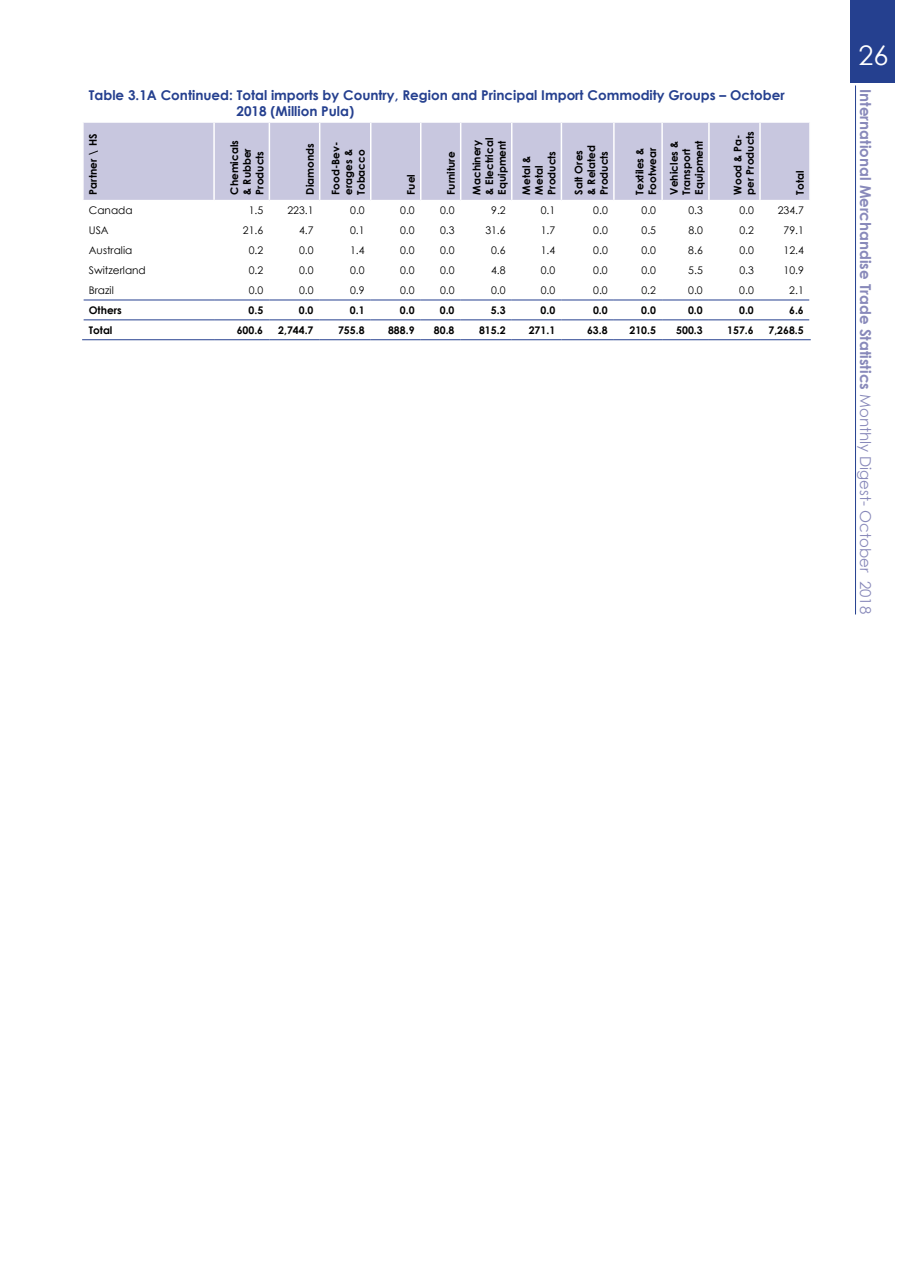
<style>
.page{position:relative;width:915px;height:1263px;background:#fff}
.page>*{position:absolute;margin:0;border:0;box-sizing:border-box;transform-origin:0 0}
.t1{font:27px "Century Gothic";color:#fff}
.t2{font:700 15px "Century Gothic";color:#8889ba}
.t3{font:700 13.5px/16.2px "Century Gothic";color:#25408f}
.t4{font:700 10.5px/12.6px "Century Gothic";color:#000}
.t5{font:10.5px "Century Gothic";color:#000}
.s1{font-weight:400}
</style>
<div class="page">
<div style="left:850px;top:0;width:44px;height:83px;background:#25408f"></div>
<hr style="left:855px;top:85px;width:1px;height:529px;background:#25408f">
<div style="left:84px;top:123px;width:725px;height:77px;background:#c8c7df"></div>
<hr style="left:213px;top:123px;width:2px;height:77px;background:#fff">
<hr style="left:268px;top:123px;width:2px;height:77px;background:#fff">
<hr style="left:319px;top:123px;width:1px;height:77px;background:#fff">
<hr style="left:370px;top:123px;width:1px;height:77px;background:#fff">
<hr style="left:420px;top:123px;width:1px;height:77px;background:#fff">
<hr style="left:460px;top:123px;width:1px;height:77px;background:#fff">
<hr style="left:511px;top:123px;width:1px;height:77px;background:#fff">
<hr style="left:560px;top:123px;width:2px;height:77px;background:#fff">
<hr style="left:613px;top:123px;width:1px;height:77px;background:#fff">
<hr style="left:661px;top:123px;width:1px;height:77px;background:#fff">
<hr style="left:708px;top:123px;width:1px;height:77px;background:#fff">
<hr style="left:759px;top:123px;width:1px;height:77px;background:#fff">
<hr style="left:84px;top:300px;width:130px;height:1px;background:#25408f">
<hr style="left:214px;top:300px;width:55px;height:1px;background:#25408f">
<hr style="left:269px;top:300px;width:50px;height:1px;background:#25408f">
<hr style="left:319px;top:300px;width:51px;height:1px;background:#25408f">
<hr style="left:370px;top:300px;width:50px;height:1px;background:#25408f">
<hr style="left:420px;top:300px;width:40px;height:1px;background:#25408f">
<hr style="left:460px;top:300px;width:51px;height:1px;background:#25408f">
<hr style="left:511px;top:300px;width:50px;height:1px;background:#25408f">
<hr style="left:561px;top:300px;width:52px;height:1px;background:#25408f">
<hr style="left:613px;top:300px;width:49px;height:1px;background:#25408f">
<hr style="left:662px;top:300px;width:46px;height:1px;background:#25408f">
<hr style="left:708px;top:300px;width:51px;height:1px;background:#25408f">
<hr style="left:759px;top:300px;width:50px;height:1px;background:#25408f">
<hr style="left:84px;top:320px;width:130px;height:1px;background:#25408f">
<hr style="left:214px;top:320px;width:55px;height:1px;background:#25408f">
<hr style="left:269px;top:320px;width:50px;height:1px;background:#25408f">
<hr style="left:319px;top:320px;width:51px;height:1px;background:#25408f">
<hr style="left:370px;top:320px;width:50px;height:1px;background:#25408f">
<hr style="left:420px;top:320px;width:40px;height:1px;background:#25408f">
<hr style="left:460px;top:320px;width:51px;height:1px;background:#25408f">
<hr style="left:511px;top:320px;width:50px;height:1px;background:#25408f">
<hr style="left:561px;top:320px;width:52px;height:1px;background:#25408f">
<hr style="left:613px;top:320px;width:49px;height:1px;background:#25408f">
<hr style="left:662px;top:320px;width:46px;height:1px;background:#25408f">
<hr style="left:708px;top:320px;width:51px;height:1px;background:#25408f">
<hr style="left:759px;top:320px;width:50px;height:1px;background:#25408f">
<hr style="left:82px;top:339px;width:132px;height:1px;background:#25408f">
<hr style="left:214px;top:339px;width:55px;height:1px;background:#25408f">
<hr style="left:269px;top:339px;width:50px;height:1px;background:#25408f">
<hr style="left:319px;top:339px;width:51px;height:1px;background:#25408f">
<hr style="left:370px;top:339px;width:50px;height:1px;background:#25408f">
<hr style="left:420px;top:339px;width:40px;height:1px;background:#25408f">
<hr style="left:460px;top:339px;width:51px;height:1px;background:#25408f">
<hr style="left:511px;top:339px;width:50px;height:1px;background:#25408f">
<hr style="left:561px;top:339px;width:52px;height:1px;background:#25408f">
<hr style="left:613px;top:339px;width:49px;height:1px;background:#25408f">
<hr style="left:662px;top:339px;width:46px;height:1px;background:#25408f">
<hr style="left:708px;top:339px;width:51px;height:1px;background:#25408f">
<hr style="left:759px;top:339px;width:51px;height:1px;background:#25408f">
<p class="t3" style="left:236px;top:86px;width:549px;text-indent:-147px">Table 3.1A Continued: Total imports by Country, Region and Principal Import Commodity Groups – October<br>2018 (Million Pula)</p>
<p class="t4" style="left:86px;top:195px;width:62px;rotate:-90deg">Partner \ HS</p>
<p class="t4" style="left:227px;top:195px;width:56px;rotate:-90deg">Chemicals &amp; Rubber<br>Products</p>
<p class="t4" style="left:303px;top:195px;width:53px;rotate:-90deg">Diamonds</p>
<p class="t4" style="left:329px;top:195px;width:54px;rotate:-90deg">Food-Bev&shy;erages &amp;<br>Tobacco</p>
<p class="t4" style="left:519px;top:195px;width:45px;rotate:-90deg">Metal &amp;<br>Metal<br>Products</p>
<p class="t4" style="left:572px;top:195px;width:51px;rotate:-90deg">Salt Ores &amp; Related<br>Products</p>
<p class="t4" style="left:632px;top:195px;width:49px;rotate:-90deg">Textiles &amp;<br>Footwear</p>
<p class="t4" style="left:666px;top:195px;width:56px;rotate:-90deg">Vehicles &amp;<br>Transport<br>Equipment</p>
<p class="t4" style="left:730px;top:195px;width:65px;rotate:-90deg">Wood &amp; Pa&shy;per Products</p>
<p class="t4" style="left:470px;top:195px;width:58px;rotate:-90deg">Machinery &amp; Electrical<br>Equipment</p>
<p class="t4" style="left:444px;top:195px;width:45px;rotate:-90deg">Furniture</p>
<p class="t4" style="left:404px;top:195px;width:22px;rotate:-90deg">Fuel</p>
<p class="t4" style="left:793px;top:195px;width:25px;rotate:-90deg">Total</p>
<p class="t5" style="left:89px;top:204px;width:45px">Canada</p>
<p class="t5" style="left:249px;top:204px;width:16px">1.5</p>
<p class="t5" style="left:287px;top:204px;width:28px">223.1</p>
<p class="t5" style="left:350px;top:204px;width:16px">0.0</p>
<p class="t5" style="left:400px;top:204px;width:16px">0.0</p>
<p class="t5" style="left:440px;top:204px;width:16px">0.0</p>
<p class="t5" style="left:491px;top:204px;width:16px">9.2</p>
<p class="t5" style="left:540px;top:204px;width:16px">0.1</p>
<p class="t5" style="left:593px;top:204px;width:16px">0.0</p>
<p class="t5" style="left:641px;top:204px;width:16px">0.0</p>
<p class="t5" style="left:688px;top:204px;width:16px">0.3</p>
<p class="t5" style="left:739px;top:204px;width:16px">0.0</p>
<p class="t5" style="left:777px;top:204px;width:28px">234.7</p>
<p class="t5" style="left:89px;top:224px;width:21px">USA</p>
<p class="t5" style="left:243px;top:224px;width:22px">21.6</p>
<p class="t5" style="left:299px;top:224px;width:16px">4.7</p>
<p class="t5" style="left:350px;top:224px;width:16px">0.1</p>
<p class="t5" style="left:400px;top:224px;width:16px">0.0</p>
<p class="t5" style="left:440px;top:224px;width:16px">0.3</p>
<p class="t5" style="left:485px;top:224px;width:22px">31.6</p>
<p class="t5" style="left:540px;top:224px;width:16px">1.7</p>
<p class="t5" style="left:593px;top:224px;width:16px">0.0</p>
<p class="t5" style="left:641px;top:224px;width:16px">0.5</p>
<p class="t5" style="left:688px;top:224px;width:16px">8.0</p>
<p class="t5" style="left:739px;top:224px;width:16px">0.2</p>
<p class="t5" style="left:783px;top:224px;width:22px">79.1</p>
<p class="t5" style="left:89px;top:244px;width:45px">Australia</p>
<p class="t5" style="left:249px;top:244px;width:16px">0.2</p>
<p class="t5" style="left:299px;top:244px;width:16px">0.0</p>
<p class="t5" style="left:350px;top:244px;width:16px">1.4</p>
<p class="t5" style="left:400px;top:244px;width:16px">0.0</p>
<p class="t5" style="left:440px;top:244px;width:16px">0.0</p>
<p class="t5" style="left:491px;top:244px;width:16px">0.6</p>
<p class="t5" style="left:540px;top:244px;width:16px">1.4</p>
<p class="t5" style="left:593px;top:244px;width:16px">0.0</p>
<p class="t5" style="left:641px;top:244px;width:16px">0.0</p>
<p class="t5" style="left:688px;top:244px;width:16px">8.6</p>
<p class="t5" style="left:739px;top:244px;width:16px">0.0</p>
<p class="t5" style="left:783px;top:244px;width:22px">12.4</p>
<p class="t5" style="left:89px;top:264px;width:58px">Switzerland</p>
<p class="t5" style="left:249px;top:264px;width:16px">0.2</p>
<p class="t5" style="left:299px;top:264px;width:16px">0.0</p>
<p class="t5" style="left:350px;top:264px;width:16px">0.0</p>
<p class="t5" style="left:400px;top:264px;width:16px">0.0</p>
<p class="t5" style="left:440px;top:264px;width:16px">0.0</p>
<p class="t5" style="left:491px;top:264px;width:16px">4.8</p>
<p class="t5" style="left:540px;top:264px;width:16px">0.0</p>
<p class="t5" style="left:593px;top:264px;width:16px">0.0</p>
<p class="t5" style="left:641px;top:264px;width:16px">0.0</p>
<p class="t5" style="left:688px;top:264px;width:16px">5.5</p>
<p class="t5" style="left:739px;top:264px;width:16px">0.3</p>
<p class="t5" style="left:783px;top:264px;width:22px">10.9</p>
<p class="t5" style="left:89px;top:284px;width:27px">Brazil</p>
<p class="t5" style="left:248px;top:284px;width:16px">0.0</p>
<p class="t5" style="left:299px;top:284px;width:16px">0.0</p>
<p class="t5" style="left:350px;top:284px;width:16px">0.9</p>
<p class="t5" style="left:400px;top:284px;width:16px">0.0</p>
<p class="t5" style="left:440px;top:284px;width:16px">0.0</p>
<p class="t5" style="left:491px;top:284px;width:16px">0.0</p>
<p class="t5" style="left:540px;top:284px;width:16px">0.0</p>
<p class="t5" style="left:593px;top:284px;width:16px">0.0</p>
<p class="t5" style="left:641px;top:284px;width:16px">0.2</p>
<p class="t5" style="left:688px;top:284px;width:16px">0.0</p>
<p class="t5" style="left:739px;top:284px;width:16px">0.0</p>
<p class="t5" style="left:789px;top:284px;width:16px">2.1</p>
<p class="t4" style="left:89px;top:303px;width:34px">Others</p>
<p class="t4" style="left:248px;top:303px;width:16px">0.5</p>
<p class="t4" style="left:299px;top:303px;width:16px">0.0</p>
<p class="t4" style="left:350px;top:303px;width:16px">0.1</p>
<p class="t4" style="left:400px;top:303px;width:16px">0.0</p>
<p class="t4" style="left:439px;top:303px;width:16px">0.0</p>
<p class="t4" style="left:490px;top:303px;width:16px">5.3</p>
<p class="t4" style="left:540px;top:303px;width:16px">0.0</p>
<p class="t4" style="left:592px;top:303px;width:16px">0.0</p>
<p class="t4" style="left:641px;top:303px;width:16px">0.0</p>
<p class="t4" style="left:687px;top:303px;width:16px">0.0</p>
<p class="t4" style="left:738px;top:303px;width:16px">0.0</p>
<p class="t4" style="left:788px;top:303px;width:16px">6.6</p>
<p class="t4" style="left:89px;top:323px;width:25px">Total</p>
<p class="t4" style="left:237px;top:323px;width:28px">600.6</p>
<p class="t4" style="left:278px;top:323px;width:37px">2,744.7</p>
<p class="t4" style="left:338px;top:323px;width:28px">755.8</p>
<p class="t4" style="left:388px;top:323px;width:28px">888.9</p>
<p class="t4" style="left:434px;top:323px;width:22px">80.8</p>
<p class="t4" style="left:479px;top:323px;width:28px">815.2</p>
<p class="t4" style="left:528px;top:323px;width:28px">271.1</p>
<p class="t4" style="left:587px;top:323px;width:22px">63.8</p>
<p class="t4" style="left:629px;top:323px;width:28px">210.5</p>
<p class="t4" style="left:676px;top:323px;width:28px">500.3</p>
<p class="t4" style="left:727px;top:323px;width:28px">157.6</p>
<p class="t4" style="left:768px;top:323px;width:37px">7,268.5</p>
<h1 class="t1" style="left:858px;top:39px;width:31px">26</h1>
<h2 class="t2" style="left:876px;top:89px;width:526px;rotate:90deg">International Merchandise Trade Statistics <span class="s1">Monthly Digest- October 2018</span></h2>
</div>
